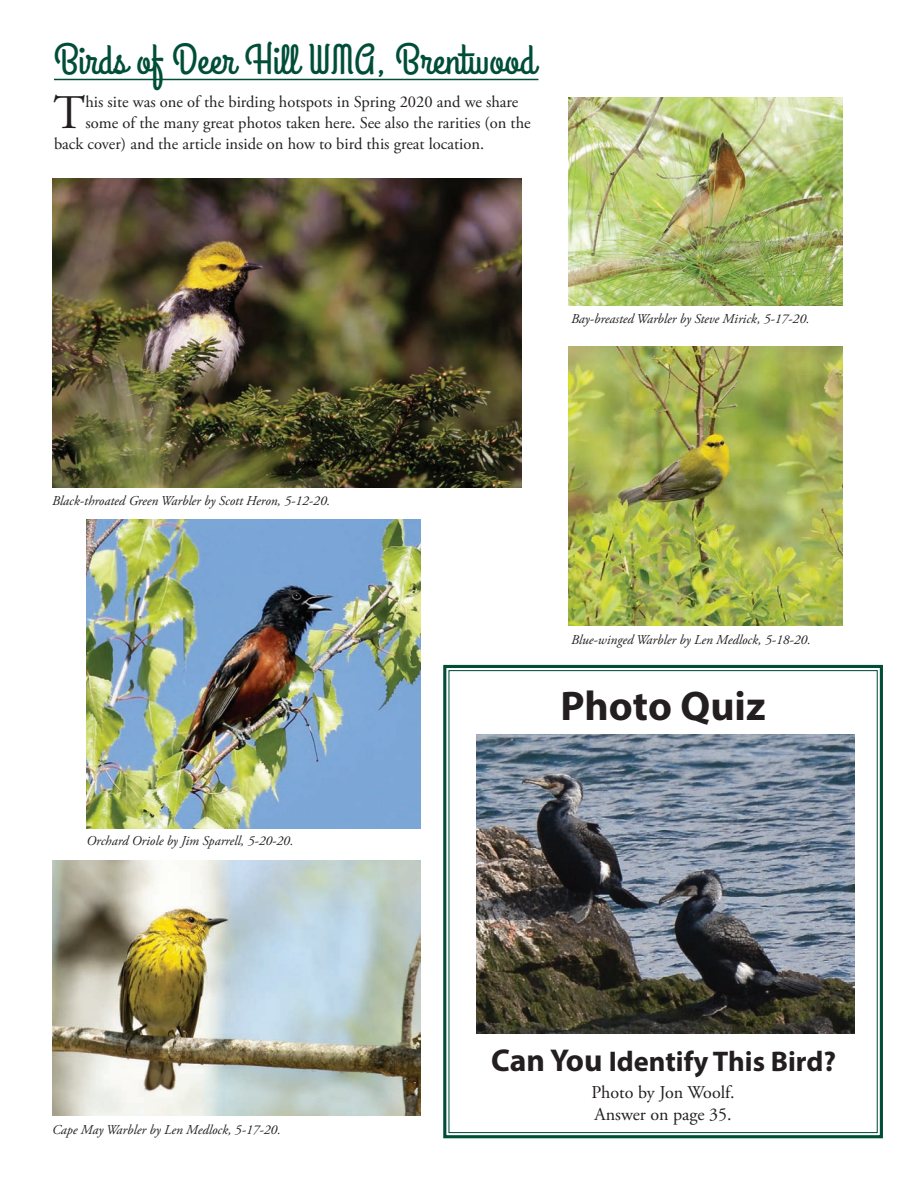
<style>
.page{position:relative;width:918px;height:1188px;background:#fff}
.page>*{position:absolute;margin:0;border:0;box-sizing:border-box;transform-origin:0 0}
.t1{font:48.15px "Adobe Garamond Pro";color:#231f20}
.t2{font:42px "Grand Hotel";color:#004e38}
.t3{font:700 41.55px "Myriad Pro";color:#231f20}
.t4{font:700 28.5px "Myriad Pro";color:#231f20}
.t5{font:18px/21.6px "Adobe Garamond Pro";color:#231f20}
.t6{font:16.5px "Adobe Garamond Pro";color:#231f20}
.t7{font:italic 13.5px "Adobe Garamond Pro";color:#231f20}
.s1{font-size:31.65px}
</style>
<div class="page">
<hr style="left:54px;top:79px;width:484px;height:1px;background:#004e38">
<svg style="left:443px;top:664px;width:440px;height:475px"></svg>
<img style="left:476px;top:734px;width:378px;height:300px">
<img style="left:52px;top:861px;width:369px;height:254px">
<img style="left:86px;top:520px;width:335px;height:308px">
<img style="left:569px;top:97px;width:274px;height:209px">
<img style="left:52px;top:179px;width:470px;height:308px">
<img style="left:569px;top:347px;width:274px;height:279px">
<h2 class="t2" style="left:54px;top:33px;width:483px">Birds of Deer Hill WMA, Brentwood</h2>
<h1 class="t1" style="left:54px;top:84px;width:33px">T</h1>
<p class="t6" style="left:85px;top:92px;width:435px">his site was one of the birding hotspots in Spring 2020 and we share</p>
<p class="t6" style="left:85px;top:113px;width:447px">some of the many great photos taken here. See also the rarities (on the</p>
<p class="t6" style="left:54px;top:134px;width:432px">back cover) and the article inside on how to bird this great location.</p>
<p class="t7" style="left:571px;top:311px;width:240px">Bay-breasted Warbler by Steve Mirick, 5-17-20.</p>
<p class="t7" style="left:52px;top:493px;width:280px">Black-throated Green Warbler by Scott Heron, 5-12-20.</p>
<p class="t7" style="left:86px;top:833px;width:208px">Orchard Oriole by Jim Sparrell, 5-20-20.</p>
<p class="t7" style="left:571px;top:632px;width:241px">Blue-winged Warbler by Len Medlock, 5-18-20.</p>
<h3 class="t3" style="left:560px;top:678px;width:207px">Photo Quiz</h3>
<p class="t7" style="left:52px;top:1122px;width:230px">Cape May Warbler by Len Medlock, 5-17-20.</p>
<h3 class="t4" style="left:491px;top:1042px;width:346px"><span class="s1">Can You</span> Identify This Bird?</h3>
<h3 class="t5" style="left:592px;top:1082px;width:145px">Photo by Jon Woolf.<br>Answer on page 35.</h3>
</div>
